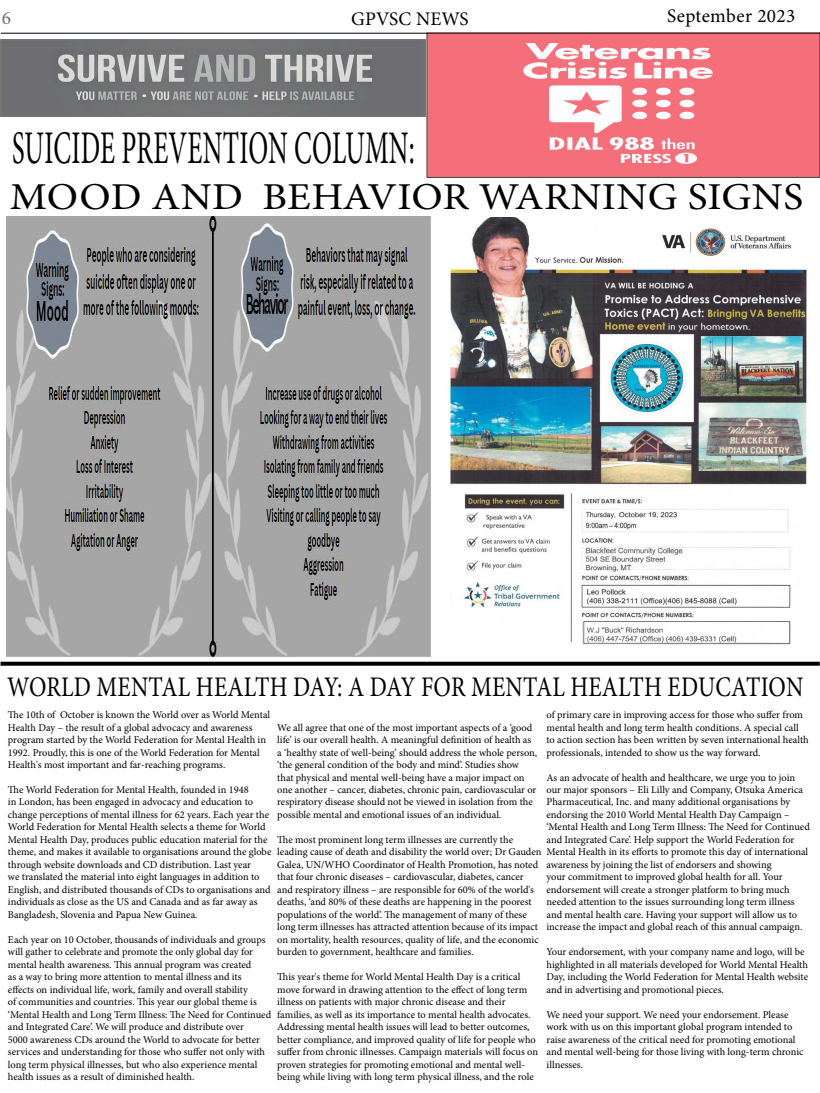
<style>
.page{position:relative;width:820px;height:1093px;background:#fff}
.page>*{position:absolute;margin:0;border:0;box-sizing:border-box;transform-origin:0 0}
.t1{font:46.8px "Minion Pro";letter-spacing:.005em;color:#000;scale:.57 1}
.t2{font:38px "Minion Pro";letter-spacing:.01em;color:#000;scale:1.1 1}
.t3{font:28.4px "Minion Pro";letter-spacing:.01em;color:#000;scale:.82 1}
.t4{font:19.2px "Minion Pro";letter-spacing:.01em;color:#000}
.t5{font:19.2px "Minion Pro";color:#706f6f}
.t6{font:10.4px/12.5px "Minion Pro";letter-spacing:-.005em;color:#000}
</style>
<div class="page">
<hr style="left:1px;top:33px;width:818px;height:1px;background:#000">
<img style="left:1px;top:39px;width:424px;height:77px">
<svg style="left:1px;top:662px;width:818px;height:4px;background:#111"></svg>
<div style="left:426px;top:33px;width:393px;height:145px;background:#f56f7b"></div>
<img style="left:523px;top:43px;width:189px;height:120px">
<img style="left:7px;top:216px;width:425px;height:441px">
<img style="left:448px;top:217px;width:359px;height:428px">
<h3 class="t5" style="left:2px;top:5px;width:11px">6</h3>
<h3 class="t4" style="left:351px;top:6px;width:119px">GPVSC NEWS</h3>
<h3 class="t4" style="left:666px;top:3px;width:130px">September 2023</h3>
<h1 class="t1" style="left:12px;top:116px;width:707px">SUICIDE PREVENTION COLUMN:</h1>
<h2 class="t2" style="left:10px;top:171px;width:722px">MOOD AND BEHAVIOR WARNING SIGNS</h2>
<h3 class="t3" style="left:7px;top:668px;width:972px">WORLD MENTAL HEALTH DAY: A DAY FOR MENTAL HEALTH EDUCATION</h3>
<p class="t6" style="left:8px;top:708px;width:264px">The 10th of October is known the World over as World Mental Health Day – the result of a global advocacy and awareness program started by the World Federation for Mental Health in 1992. Proudly, this is one of the World Federation for Mental Health's most important and far‐reaching programs.</p>
<p class="t6" style="left:8px;top:783px;width:265px">The World Federation for Mental Health, founded in 1948<br>in London, has been engaged in advocacy and education to change perceptions of mental illness for 62 years. Each year the World Federation for Mental Health selects a theme for World Mental Health Day, produces public education material for the theme, and makes it available to organisations around the globe through website downloads and CD distribution. Last year<br>we translated the material into eight languages in addition to English, and distributed thousands of CDs to organisations and individuals as close as the US and Canada and as far away as Bangladesh, Slovenia and Papua New Guinea.</p>
<p class="t6" style="left:8px;top:933px;width:265px">Each year on 10 October, thousands of individuals and groups will gather to celebrate and promote the only global day for mental health awareness. This annual program was created<br>as a way to bring more attention to mental illness and its<br>effects on individual life, work, family and overall stability<br>of communities and countries. This year our global theme is ‘Mental Health and Long Term Illness: The Need for Continued and Integrated Care’. We will produce and distribute over<br>5000 awareness CDs around the World to advocate for better services and understanding for those who suffer not only with long term physical illnesses, but who also experience mental health issues as a result of diminished health.</p>
<p class="t6" style="left:546px;top:708px;width:264px">of primary care in improving access for those who suffer from mental health and long term health conditions. A special call to action section has been written by seven international health professionals, intended to show us the way forward.</p>
<p class="t6" style="left:546px;top:771px;width:265px">As an advocate of health and healthcare, we urge you to join our major sponsors – Eli Lilly and Company, Otsuka America Pharmaceutical, Inc. and many additional organisations by endorsing the 2010 World Mental Health Day Campaign – ‘Mental Health and Long Term Illness: The Need for Continued and Integrated Care’. Help support the World Federation for Mental Health in its efforts to promote this day of international awareness by joining the list of endorsers and showing<br>your commitment to improved global health for all. Your endorsement will create a stronger platform to bring much needed attention to the issues surrounding long term illness and mental health care. Having your support will allow us to increase the impact and global reach of this annual campaign.</p>
<p class="t6" style="left:546px;top:946px;width:263px">Your endorsement, with your company name and logo, will be highlighted in all materials developed for World Mental Health Day, including the World Federation for Mental Health website and in advertising and promotional pieces.</p>
<p class="t6" style="left:546px;top:1008px;width:258px">We need your support. We need your endorsement. Please work with us on this important global program intended to raise awareness of the critical need for promoting emotional and mental well‐being for those living with long‐term chronic illnesses.</p>
<p class="t6" style="left:277px;top:721px;width:261px">We all agree that one of the most important aspects of a ‘good life’ is our overall health. A meaningful definition of health as a ‘healthy state of well‐being’ should address the whole person, ‘the general condition of the body and mind’. Studies show that physical and mental well‐being have a major impact on one another – cancer, diabetes, chronic pain, cardiovascular or respiratory disease should not be viewed in isolation from the possible mental and emotional issues of an individual.</p>
<p class="t6" style="left:277px;top:833px;width:266px">The most prominent long term illnesses are currently the leading cause of death and disability the world over; Dr Gauden Galea, UN/WHO Coordinator of Health Promotion, has noted that four chronic diseases – cardiovascular, diabetes, cancer and respiratory illness – are responsible for 60% of the world's deaths, ‘and 80% of these deaths are happening in the poorest populations of the world’. The management of many of these long term illnesses has attracted attention because of its impact on mortality, health resources, quality of life, and the economic burden to government, healthcare and families.</p>
<p class="t6" style="left:277px;top:971px;width:262px">This year's theme for World Mental Health Day is a critical move forward in drawing attention to the effect of long term illness on patients with major chronic disease and their families, as well as its importance to mental health advocates.<br>Addressing mental health issues will lead to better outcomes, better compliance, and improved quality of life for people who suffer from chronic illnesses. Campaign materials will focus on proven strategies for promoting emotional and mental well‐ being while living with long term physical illness, and the role</p>
</div>
